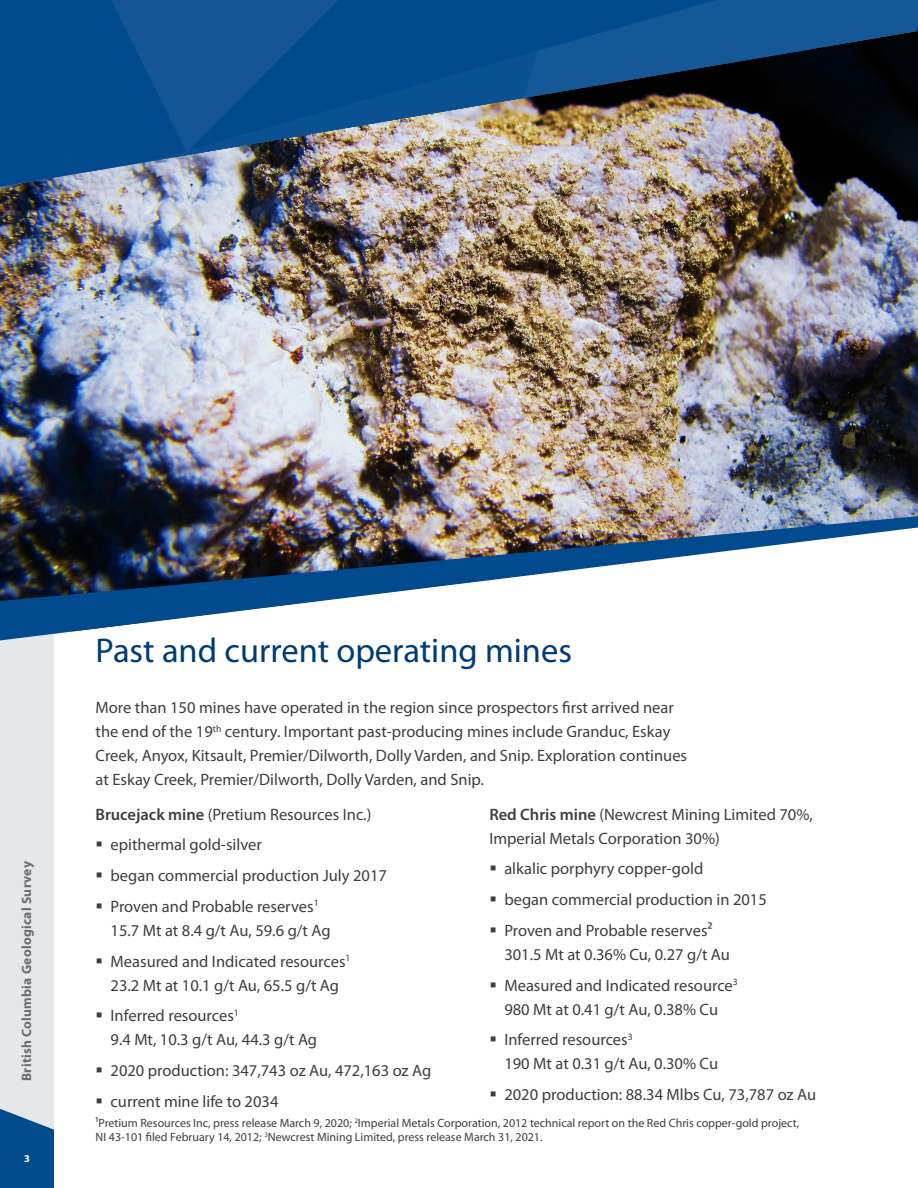
<style>
.page{position:relative;width:918px;height:1188px;background:#fff}
.page>*{position:absolute;margin:0;border:0;box-sizing:border-box;transform-origin:0 0}
.H1_-_Heading{font:34.5px "Myriad Pro";color:#003b75}
.Body{font:16.5px/24px "Myriad Pro";color:#3e3e3f}
.Bullet{font:16.5px/24px "Myriad Pro";color:#3e3e3f}
.t1{font:700 13.5px "Myriad Pro";letter-spacing:.02em;color:#6c6d70}
.t2{font:12px/14.4px "Myriad Pro";color:#3e3e3f}
.t3{font:700 10.5px "Myriad Pro";color:#fff}
.s1{font-weight:600}
</style>
<div class="page">
<div style="left:0;top:0;width:54px;height:1188px;background:#e6e7e9"></div>
<svg style="left:0;top:1109px;width:54px;height:79px;background:#1d5e98"></svg>
<img style="left:0;top:187px;width:918px;height:329px">
<img style="left:0;top:516px;width:918px;height:124px">
<img style="left:100px;top:0;width:818px;height:187px">
<img style="left:0;top:0;width:672px;height:171px">
<p class="t1" style="left:18px;top:1081px;width:222px;rotate:-90deg">British Columbia Geological Survey</p>
<p class="t3" style="left:24px;top:1151px;width:7px">3</p>
<p class="H1_-_Heading" style="left:96px;top:629px;width:478px">Past and current operating mines</p>
<p class="Body" style="left:96px;top:695px;width:593px">More than 150 mines have operated in the region since prospectors first arrived near the end of the 19<sup>th</sup> century. Important past-producing mines include Granduc, Eskay Creek, Anyox, Kitsault, Premier/Dilworth, Dolly Varden, and Snip. Exploration continues at Eskay Creek, Premier/Dilworth, Dolly Varden, and Snip.</p>
<p class="Bullet" style="left:96px;top:802px;width:277px"><span class="s1">Brucejack mine</span> (Pretium Resources Inc.)</p>
<p class="Body" style="left:111px;top:833px;width:153px">epithermal gold-silver</p>
<p class="Body" style="left:111px;top:863px;width:278px">began commercial production July 2017</p>
<p class="Body" style="left:111px;top:894px;width:222px">Proven and Probable reserves<sup>1<br></sup>15.7 Mt at 8.4 g/t Au, 59.6 g/t Ag</p>
<p class="Body" style="left:111px;top:949px;width:242px">Measured and Indicated resources<sup>1<br></sup>23.2 Mt at 10.1 g/t Au, 65.5 g/t Ag</p>
<p class="Body" style="left:111px;top:1004px;width:208px">Inferred resources<sup>1<br></sup>9.4 Mt, 10.3 g/t Au, 44.3 g/t Ag</p>
<p class="Body" style="left:111px;top:1058px;width:322px">2020 production: 347,743 oz Au, 472,163 oz Ag</p>
<p class="Body" style="left:111px;top:1089px;width:169px">current mine life to 2034</p>
<p class="Bullet" style="left:489px;top:802px;width:325px"><span class="s1">Red Chris mine</span> (Newcrest Mining Limited 70%,<br>Imperial Metals Corporation 30%)</p>
<p class="Body" style="left:504px;top:857px;width:201px">alkalic porphyry copper-gold</p>
<p class="Body" style="left:504px;top:887px;width:264px">began commercial production in 2015</p>
<p class="Body" style="left:504px;top:918px;width:227px">Proven and Probable reserves2<br>301.5 Mt at 0.36% Cu, 0.27 g/t Au</p>
<p class="Body" style="left:504px;top:973px;width:235px">Measured and Indicated resource<sup>3<br></sup>980 Mt at 0.41 g/t Au, 0.38% Cu</p>
<p class="Body" style="left:504px;top:1028px;width:215px">Inferred resources<sup>3<br></sup>190 Mt at 0.31 g/t Au, 0.30% Cu</p>
<p class="Body" style="left:504px;top:1082px;width:313px">2020 production: 88.34 Mlbs Cu, 73,787 oz Au</p>
<p class="t2" style="left:96px;top:1115px;width:705px">1Pretium Resources Inc, press release March 9, 2020; <sup>2</sup>Imperial Metals Corporation, 2012 technical report on the Red Chris copper-gold project,<br>NI 43-101 filed February 14, 2012; <sup>3</sup>Newcrest Mining Limited, press release March 31, 2021.</p>
</div>
